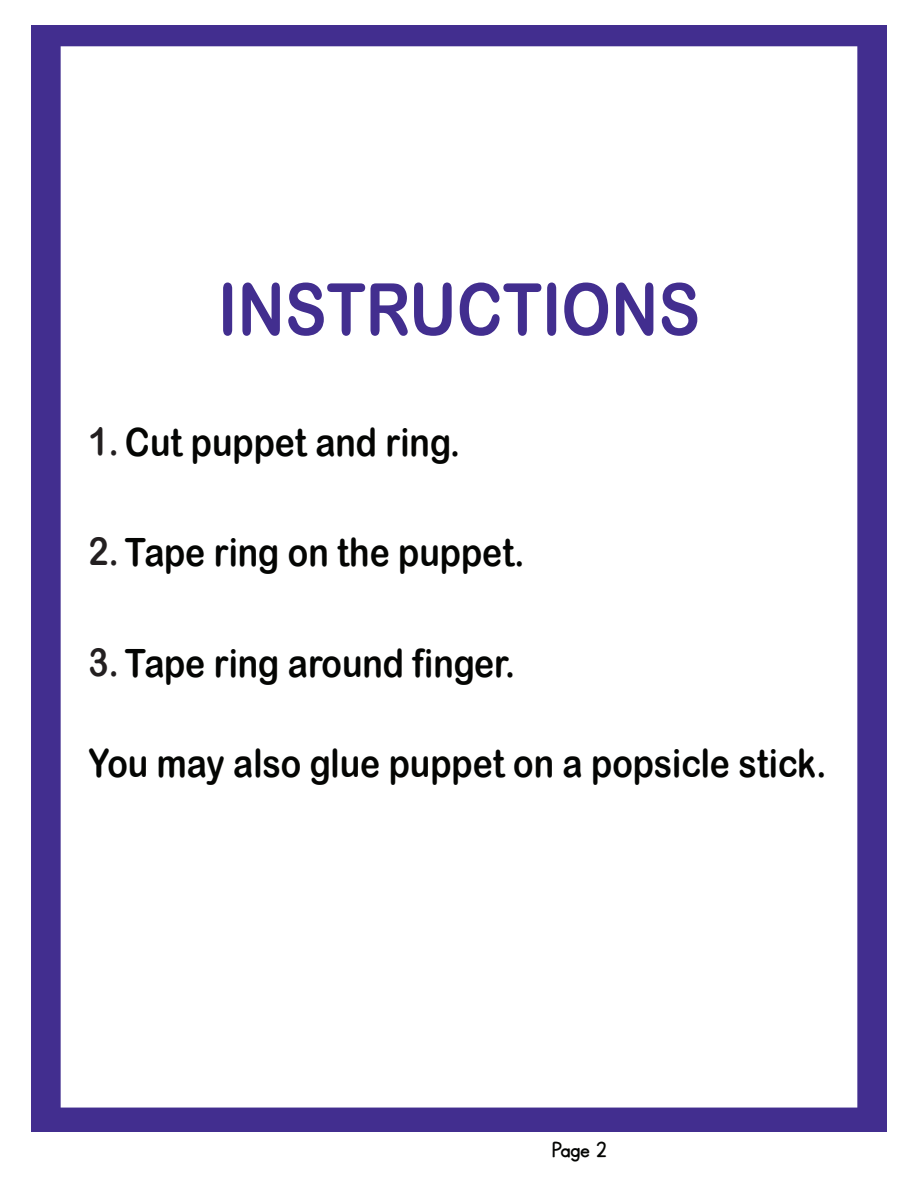
<style>
.page{position:relative;width:918px;height:1188px;background:#fff}
.page>*{position:absolute;margin:0;border:0;box-sizing:border-box;transform-origin:0 0}
.t1{font:72px "Arial Rounded MT Bold";color:#422e8f;scale:.87 1}
.t2{font:39px "Arial Rounded MT Bold";color:#040503;scale:.87 1}
.t3{font:25.5px "KG Primary Penmanship";color:#040503}
.s1{color:#231f20}
</style>
<div class="page">
<div style="left:31px;top:26px;width:856px;height:1106px;background:#422e8f"></div>
<div style="left:61px;top:46px;width:796px;height:1062px;background:#fff;border:3px solid #fff"></div>
<h1 class="t1" style="left:218px;top:267px;width:556px">INSTRUCTIONS</h1>
<p class="t2" style="left:88px;top:419px;width:429px"><span class="s1">1.</span> Cut puppet and ring.</p>
<p class="t2" style="left:88px;top:529px;width:503px"><span class="s1">2.</span> Tape ring on the puppet.</p>
<p class="t2" style="left:88px;top:640px;width:492px"><span class="s1">3.</span> Tape ring around finger.</p>
<p class="t2" style="left:88px;top:740px;width:850px">You may also glue puppet on a popsicle stick.</p>
<p class="t3" style="left:552px;top:1138px;width:56px">Page 2</p>
</div>
